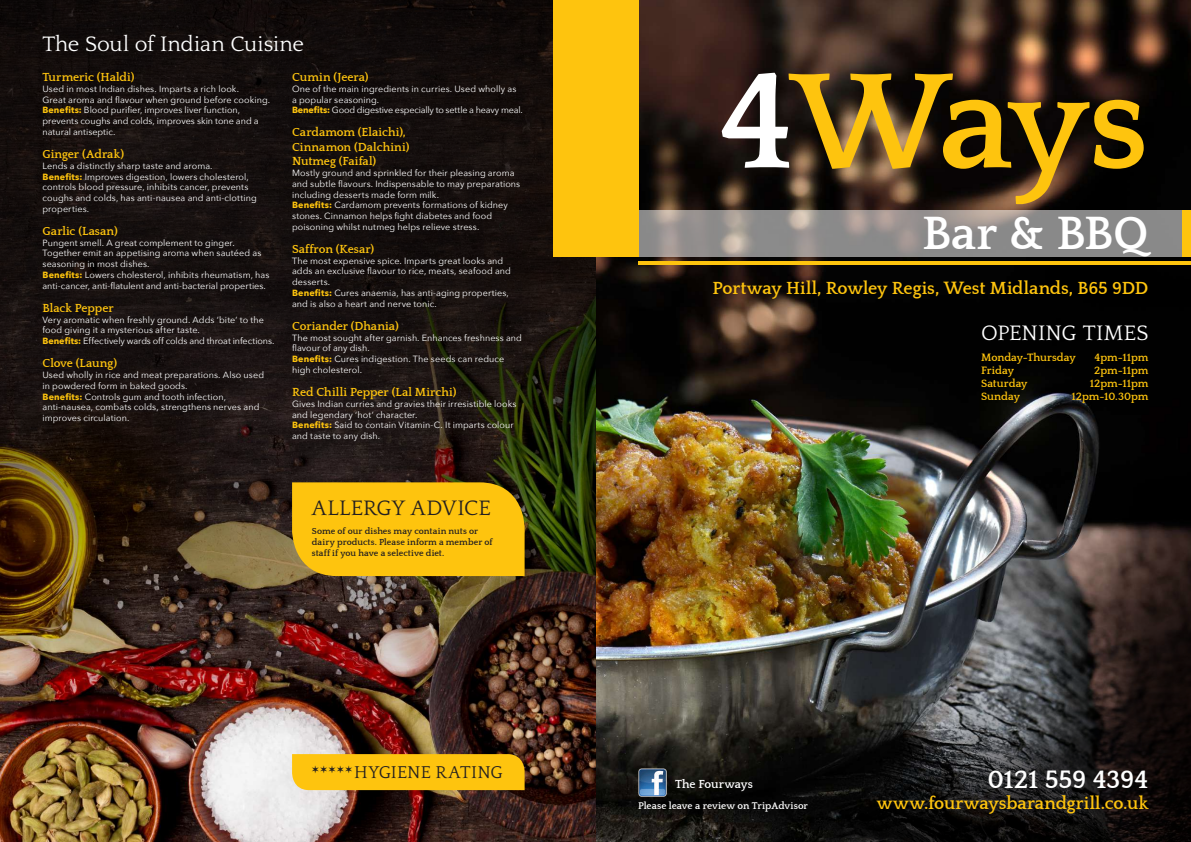
<style>
.page{position:relative;width:1191px;height:842px;background:#fff}
.page>*{position:absolute;margin:0;border:0;box-sizing:border-box;transform-origin:0 0}
.t1{font:700 142px "Quattrocento";letter-spacing:-.03em;color:#fec40e}
.t2{font:700 48px "Quattrocento";letter-spacing:-.01em;color:#fff}
.t3{font:700 26px "Quattrocento";letter-spacing:-.01em;color:#fff}
.t4{font:22px "Quattrocento Roman";color:#fff}
.t5{font:22px "Quattrocento Roman";letter-spacing:.01em;color:#231f20}
.t6{font:700 18px "Quattrocento";letter-spacing:-.005em;color:#fec40e}
.t7{font:18px "Quattrocento Roman";letter-spacing:.01em;color:#231f20}
.t8{font:700 12px/14.4px "Quattrocento";color:#fec40e}
.t9{font:700 12px "Quattrocento";letter-spacing:-.01em;color:#fff}
.t10{font:700 11px "Quattrocento";letter-spacing:-.005em;color:#fec40e}
.t11{font:700 10px "Quattrocento";letter-spacing:.005em;color:#fff}
.t12{font:9px/10.8px "Avenir Next";letter-spacing:.01em;color:#fff}
.t13{font:700 9px/10.8px "Quattrocento";letter-spacing:.01em;color:#231f20}
.s1{font-weight:700;color:#fec40e}
.s2{color:#fff}
</style>
<div class="page">
<img style="left:595px;top:0;width:596px;height:489px">
<img style="left:0;top:0;width:595px;height:842px">
<svg style="left:638px;top:210px;width:544px;height:47px;background:#938f8d"></svg>
<img style="left:595px;top:489px;width:596px;height:353px">
<hr style="left:638px;top:261px;width:553px;height:3px;background:#fec40e">
<div style="left:553px;top:0;width:85px;height:257px;background:#fec40e"></div>
<div style="left:1182px;top:210px;width:9px;height:47px;background:#fec40e"></div>
<div style="left:292px;top:482px;width:232px;height:94px;background:#fec40e"></div>
<div style="left:292px;top:754px;width:232px;height:36px;background:#fec40e"></div>
<img style="left:638px;top:769px;width:28px;height:27px">
<h3 class="t4" style="left:43px;top:31px;width:263px">The Soul of Indian Cuisine</h3>
<h3 class="t8" style="left:43px;top:70px;width:94px">Turmeric (Haldi)</h3>
<p class="t12" style="left:43px;top:83px;width:229px">Used in most Indian dishes. Imparts a rich look.<br>Great aroma and flavour when ground before cooking.<br><span class="s1">Benefits:</span> Blood purifier, improves liver function, prevents coughs and colds, improves skin tone and a natural antiseptic.</p>
<h3 class="t8" style="left:43px;top:147px;width:83px">Ginger (Adrak)</h3>
<p class="t12" style="left:43px;top:160px;width:216px">Lends a distinctly sharp taste and aroma.<br><span class="s1">Benefits:</span> Improves digestion, lowers cholesterol, controls blood pressure, inhibits cancer, prevents coughs and colds, has anti-nausea and anti-clotting properties.</p>
<h3 class="t8" style="left:43px;top:224px;width:77px">Garlic (Lasan)</h3>
<p class="t12" style="left:43px;top:237px;width:228px">Pungent smell. A great complement to ginger.<br>Together emit an appetising aroma when sautéed as seasoning in most dishes.<br><span class="s1">Benefits:</span> Lowers cholesterol, inhibits rheumatism, has anti-cancer, anti-flatulent and anti-bacterial properties.</p>
<h3 class="t8" style="left:43px;top:301px;width:73px">Black Pepper</h3>
<p class="t12" style="left:43px;top:314px;width:233px">Very aromatic when freshly ground. Adds ‘bite’ to the food giving it a mysterious after taste.<br><span class="s1">Benefits:</span> Effectively wards off colds and throat infections.</p>
<h3 class="t8" style="left:43px;top:356px;width:76px">Clove (Laung)</h3>
<p class="t12" style="left:43px;top:369px;width:223px">Used wholly in rice and meat preparations. Also used in powdered form in baked goods.<br><span class="s1">Benefits:</span> Controls gum and tooth infection, anti-nausea, combats colds, strengthens nerves and improves circulation.</p>
<h3 class="t8" style="left:292px;top:70px;width:78px">Cumin (Jeera)</h3>
<p class="t12" style="left:292px;top:83px;width:232px">One of the main ingredients in curries. Used wholly as a popular seasoning.<br><span class="s1">Benefits:</span> Good digestive especially to settle a heavy meal.</p>
<h3 class="t8" style="left:292px;top:126px;width:119px">Cardamom (Elaichi),<br>Cinnamon (Dalchini)<br>Nutmeg (Faifal)</h3>
<p class="t12" style="left:292px;top:167px;width:230px">Mostly ground and sprinkled for their pleasing aroma and subtle flavours. Indispensable to may preparations including desserts made form milk.<br><span class="s1">Benefits:</span> Cardamom prevents formations of kidney stones. Cinnamon helps fight diabetes and food poisoning whilst nutmeg helps relieve stress.</p>
<h3 class="t8" style="left:292px;top:242px;width:83px">Saffron (Kesar)</h3>
<p class="t12" style="left:292px;top:255px;width:220px">The most expensive spice. Imparts great looks and adds an exclusive flavour to rice, meats, seafood and desserts.<br><span class="s1">Benefits:</span> Cures anaemia, has anti-aging properties, and is also a heart and nerve tonic.</p>
<h3 class="t8" style="left:292px;top:319px;width:108px">Coriander (Dhania)</h3>
<p class="t12" style="left:292px;top:332px;width:231px">The most sought after garnish. Enhances freshness and flavour of any dish.<br><span class="s1">Benefits:</span> Cures indigestion. The seeds can reduce high cholesterol.</p>
<h3 class="t8" style="left:292px;top:385px;width:166px">Red Chilli Pepper (Lal Mirchi)</h3>
<p class="t12" style="left:292px;top:398px;width:226px">Gives Indian curries and gravies their irresistible looks and legendary ‘hot’ character.<br><span class="s1">Benefits:</span> Said to contain Vitamin-C. It imparts colour and taste to any dish.</p>
<h3 class="t5" style="left:312px;top:495px;width:180px">ALLERGY ADVICE</h3>
<p class="t13" style="left:312px;top:526px;width:182px">Some of our dishes may contain nuts or dairy products. Please inform a member of staff if you have a selective diet.</p>
<h3 class="t7" style="left:312px;top:763px;width:192px">✶ ✶ ✶ ✶ ✶HYGIENE RATING</h3>
<h1 class="t1" style="left:718px;top:46px;width:431px"><span class="s2">4</span>Ways</h1>
<h2 class="t2" style="left:922px;top:208px;width:228px">Bar &amp; BBQ</h2>
<h3 class="t6" style="left:712px;top:279px;width:437px">Portway Hill, Rowley Regis, West Midlands, B65 9DD</h3>
<h3 class="t4" style="left:981px;top:320px;width:169px">OPENING TIMES</h3>
<p class="t10" style="left:981px;top:351px;width:96px">Monday-Thursday</p>
<p class="t10" style="left:1094px;top:351px;width:55px">4pm-11pm</p>
<p class="t10" style="left:981px;top:365px;width:34px">Friday</p>
<p class="t10" style="left:1094px;top:365px;width:56px">2pm-11pm</p>
<p class="t10" style="left:981px;top:378px;width:48px">Saturday</p>
<p class="t10" style="left:1089px;top:378px;width:60px">12pm-11pm</p>
<p class="t10" style="left:981px;top:391px;width:40px">Sunday</p>
<p class="t10" style="left:1071px;top:391px;width:79px">12pm-10.30pm</p>
<h3 class="t9" style="left:675px;top:777px;width:79px">The Fourways</h3>
<p class="t11" style="left:638px;top:801px;width:171px">Please leave a review on TripAdvisor</p>
<h3 class="t3" style="left:987px;top:765px;width:163px">0121 559 4394</h3>
<h3 class="t6" style="left:876px;top:794px;width:273px">www.fourwaysbarandgrill.co.uk</h3>
</div>
